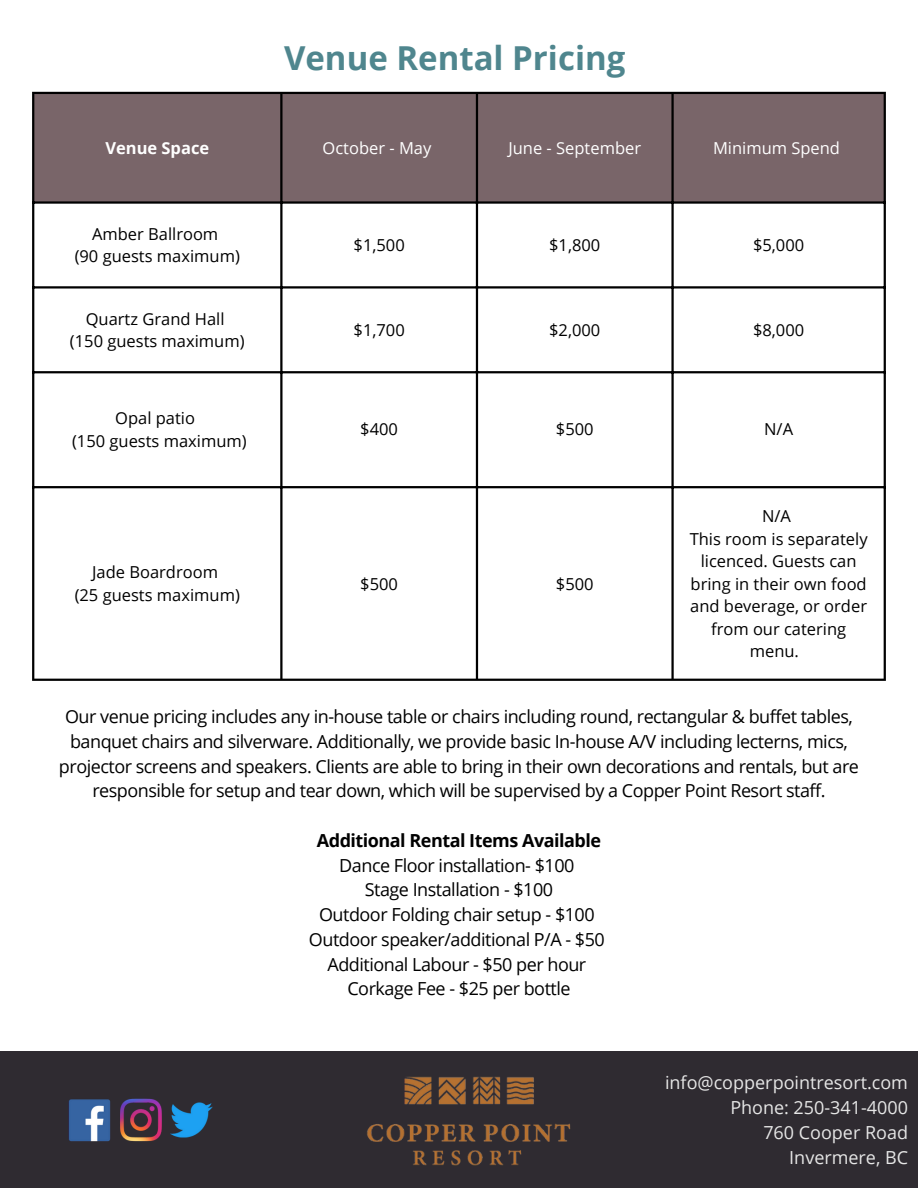
<style>
.page{position:relative;width:918px;height:1188px;background:#fff}
.page>*{position:absolute;margin:0;border:0;box-sizing:border-box;transform-origin:0 0}
.t1{font:700 33px "Open Sans";color:#4f868e}
.t2{font:18px/24.8px "Open Sans";letter-spacing:-.025em;color:#000;text-align:center}
.t3{font:18px/24.8px "Open Sans";color:#e6e6e6;text-align:right}
.t4{font:700 18px "Open Sans";letter-spacing:-.025em;color:#000}
.t5{font:16.5px/22.5px "Open Sans";color:#000;text-align:center}
.t6{font:16.5px "Open Sans";color:#fff}
.t7{font:700 16.5px "Open Sans";color:#fff}
</style>
<div class="page">
<div style="left:0;top:1051px;width:918px;height:137px;background:#2f2b31"></div>
<img style="left:68px;top:1098px;width:145px;height:44px">
<img style="left:367px;top:1076px;width:204px;height:90px">
<div style="left:34px;top:94px;width:850px;height:107px;background:#796569"></div>
<hr style="left:32px;top:94px;width:2px;height:585px;background:#000">
<hr style="left:280px;top:94px;width:3px;height:585px;background:#000">
<hr style="left:476px;top:94px;width:2px;height:585px;background:#000">
<hr style="left:671px;top:94px;width:3px;height:585px;background:#000">
<hr style="left:884px;top:94px;width:2px;height:585px;background:#000">
<hr style="left:32px;top:92px;width:854px;height:2px;background:#000">
<hr style="left:32px;top:201px;width:854px;height:3px;background:#000">
<hr style="left:32px;top:286px;width:854px;height:3px;background:#000">
<hr style="left:32px;top:371px;width:854px;height:2px;background:#000">
<hr style="left:32px;top:486px;width:854px;height:2px;background:#000">
<hr style="left:32px;top:679px;width:854px;height:2px;background:#000">
<h1 class="t1" style="left:284px;top:35px;width:343px">Venue Rental Pricing</h1>
<p class="t7" style="left:105px;top:136px;width:105px">Venue Space</p>
<p class="t6" style="left:323px;top:136px;width:110px">October - May</p>
<p class="t6" style="left:508px;top:136px;width:134px">June - September</p>
<p class="t6" style="left:713px;top:136px;width:129px">Minimum Spend</p>
<p class="t5" style="left:75px;top:222px;width:167px">Amber Ballroom<br>(90 guests maximum)</p>
<p class="t5" style="left:354px;top:233px;width:53px">$1,500</p>
<p class="t5" style="left:549px;top:233px;width:53px">$1,800</p>
<p class="t5" style="left:753px;top:233px;width:53px">$5,000</p>
<p class="t5" style="left:70px;top:307px;width:176px">Quartz Grand Hall (150 guests maximum)</p>
<p class="t5" style="left:354px;top:318px;width:53px">$1,700</p>
<p class="t5" style="left:549px;top:318px;width:53px">$2,000</p>
<p class="t5" style="left:753px;top:318px;width:53px">$8,000</p>
<p class="t5" style="left:72px;top:406px;width:176px">Opal patio<br>(150 guests maximum)</p>
<p class="t5" style="left:360px;top:418px;width:39px">$400</p>
<p class="t5" style="left:556px;top:418px;width:39px">$500</p>
<p class="t5" style="left:764px;top:418px;width:30px">N/A</p>
<p class="t5" style="left:75px;top:561px;width:167px">Jade Boardroom<br>(25 guests maximum)</p>
<p class="t5" style="left:360px;top:572px;width:39px">$500</p>
<p class="t5" style="left:556px;top:572px;width:39px">$500</p>
<p class="t5" style="left:690px;top:504px;width:179px">N/A<br>This room is separately licenced. Guests can bring in their own food and beverage, or order from our catering menu.</p>
<p class="t2" style="left:59px;top:704px;width:802px">Our venue pricing includes any in-house table or chairs including round, rectangular &amp; buffet tables, banquet chairs and silverware. Additionally, we provide basic In-house A/V including lecterns, mics, projector screens and speakers. Clients are able to bring in their own decorations and rentals, but are responsible for setup and tear down, which will be supervised by a Copper Point Resort staff.</p>
<p class="t4" style="left:317px;top:828px;width:286px">Additional Rental Items Available</p>
<p class="t2" style="left:309px;top:852px;width:297px">Dance Floor installation- $100<br>Stage Installation - $100<br>Outdoor Folding chair setup - $100<br>Outdoor speaker/additional P/A - $50<br>Additional Labour - $50 per hour<br>Corkage Fee - $25 per bottle</p>
<p class="t3" style="left:665px;top:1070px;width:245px">info@copperpointresort.com<br>Phone: 250-341-4000<br>760 Cooper Road<br>Invermere, BC</p>
</div>
